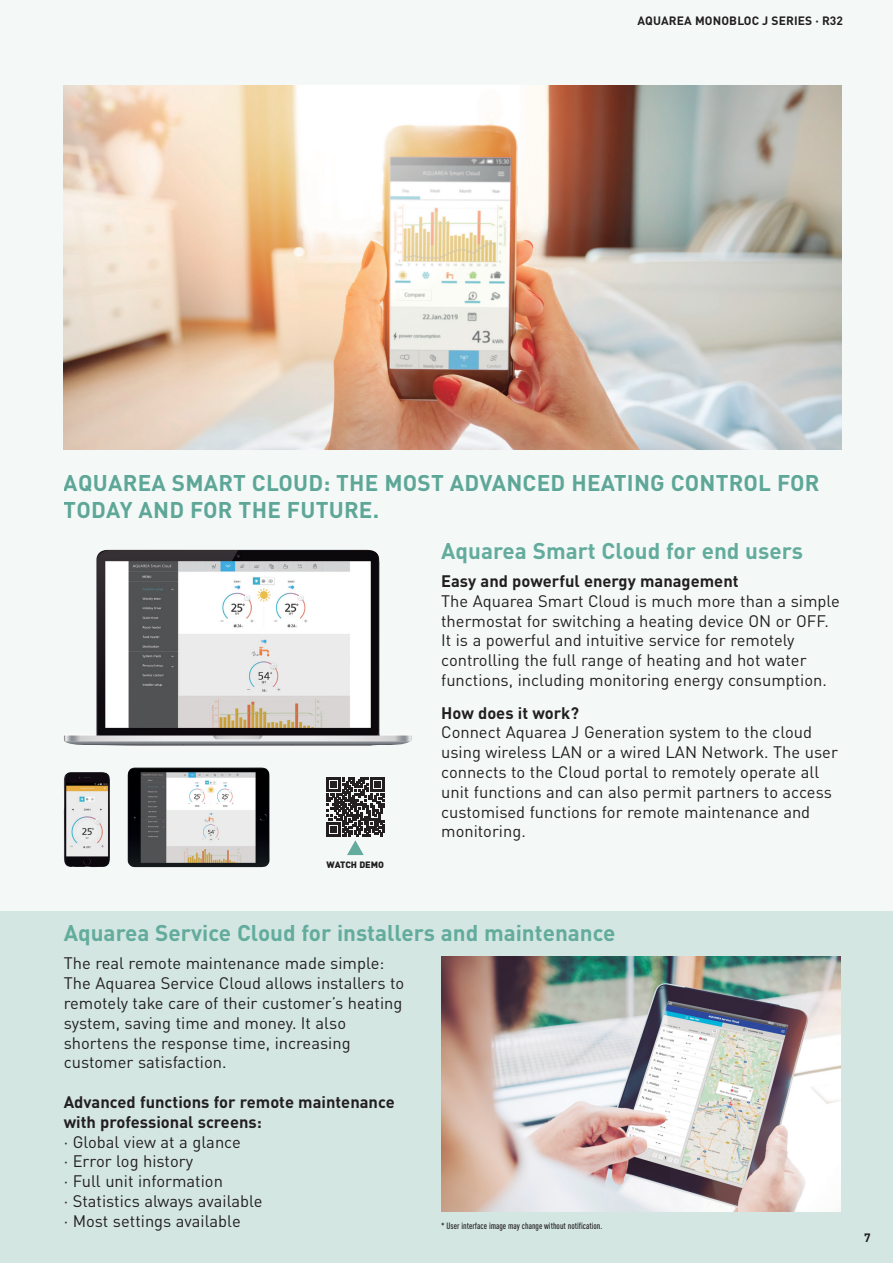
<style>
.page{position:relative;width:893px;height:1263px;background:#f4f9f7}
.page>*{position:absolute;margin:0;border:0;box-sizing:border-box;transform-origin:0 0}
._00_INTRO_TEXT_11R{font:700 22.5px/27px "DINOT";color:#63ac9d}
._01_18_TEXT_11R{font:16.5px/19.8px "DINOT";color:#231f20}
._01_18_TEXT_11R-2{font:700 16.5px/19.8px "DINOT";color:#231f20}
.t1{font:700 12px "DINOT";letter-spacing:.01em;color:#231f20}
._01_18_TEXT_11B{font:900 9.15px "DINOT";color:#231f20}
._01_18_TEXT_6M{font:500 condensed 9px "DINOT";color:#231f20}
</style>
<div class="page">
<div style="left:0;top:911px;width:893px;height:352px;background:#d3e6e2"></div>
<img style="left:64px;top:85px;width:778px;height:365px">
<img style="left:64px;top:549px;width:348px;height:197px">
<img style="left:63px;top:772px;width:47px;height:95px">
<img style="left:128px;top:767px;width:142px;height:100px">
<svg style="left:326px;top:778px;width:58px;height:77px"></svg>
<img style="left:441px;top:957px;width:400px;height:255px">
<p class="t1" style="left:637px;top:13px;width:207px">AQUAREA MONOBLOC J SERIES · R32</p>
<h1 class="_00_INTRO_TEXT_11R" style="left:64px;top:469px;width:757px">AQUAREA SMART CLOUD: THE MOST ADVANCED HEATING CONTROL FOR<br>TODAY AND FOR THE FUTURE.</h1>
<p class="_00_INTRO_TEXT_11R" style="left:441px;top:536px;width:363px">Aquarea Smart Cloud for end users</p>
<p class="_01_18_TEXT_11R-2" style="left:441px;top:571px;width:299px">Easy and powerful energy management</p>
<p class="_01_18_TEXT_11R" style="left:441px;top:591px;width:400px">The Aquarea Smart Cloud is much more than a simple thermostat for switching a heating device ON or OFF.<br>It is a powerful and intuitive service for remotely controlling the full range of heating and hot water functions, including monitoring energy consumption.</p>
<p class="_01_18_TEXT_11R-2" style="left:441px;top:702px;width:139px">How does it work?</p>
<p class="_01_18_TEXT_11R" style="left:441px;top:722px;width:398px">Connect Aquarea J Generation system to the cloud using wireless LAN or a wired LAN Network. The user connects to the Cloud portal to remotely operate all unit functions and can also permit partners to access customised functions for remote maintenance and monitoring.</p>
<p class="_01_18_TEXT_11B" style="left:327px;top:858px;width:59px">WATCH DEMO</p>
<p class="_00_INTRO_TEXT_11R" style="left:64px;top:918px;width:553px">Aquarea Service Cloud for installers and maintenance</p>
<p class="_01_18_TEXT_11R" style="left:64px;top:953px;width:322px">The real remote maintenance made simple:</p>
<p class="_01_18_TEXT_11R" style="left:64px;top:973px;width:342px">The Aquarea Service Cloud allows installers to remotely take care of their customer’s heating system, saving time and money. It also shortens the response time, increasing customer satisfaction.</p>
<p class="_01_18_TEXT_11R-2" style="left:64px;top:1092px;width:332px">Advanced functions for remote maintenance with professional screens:</p>
<p class="_01_18_TEXT_11R" style="left:64px;top:1131px;width:179px">· Global view at a glance</p>
<p class="_01_18_TEXT_11R" style="left:64px;top:1151px;width:131px">· Error log history</p>
<p class="_01_18_TEXT_11R" style="left:64px;top:1171px;width:161px">· Full unit information</p>
<p class="_01_18_TEXT_11R" style="left:64px;top:1191px;width:200px">· Statistics always available</p>
<p class="_01_18_TEXT_11R" style="left:64px;top:1211px;width:178px">· Most settings available</p>
<p class="_01_18_TEXT_6M" style="left:441px;top:1221px;width:163px">* User interface image may change without notification.</p>
<p class="t1" style="left:864px;top:1230px;width:8px">7</p>
</div>
